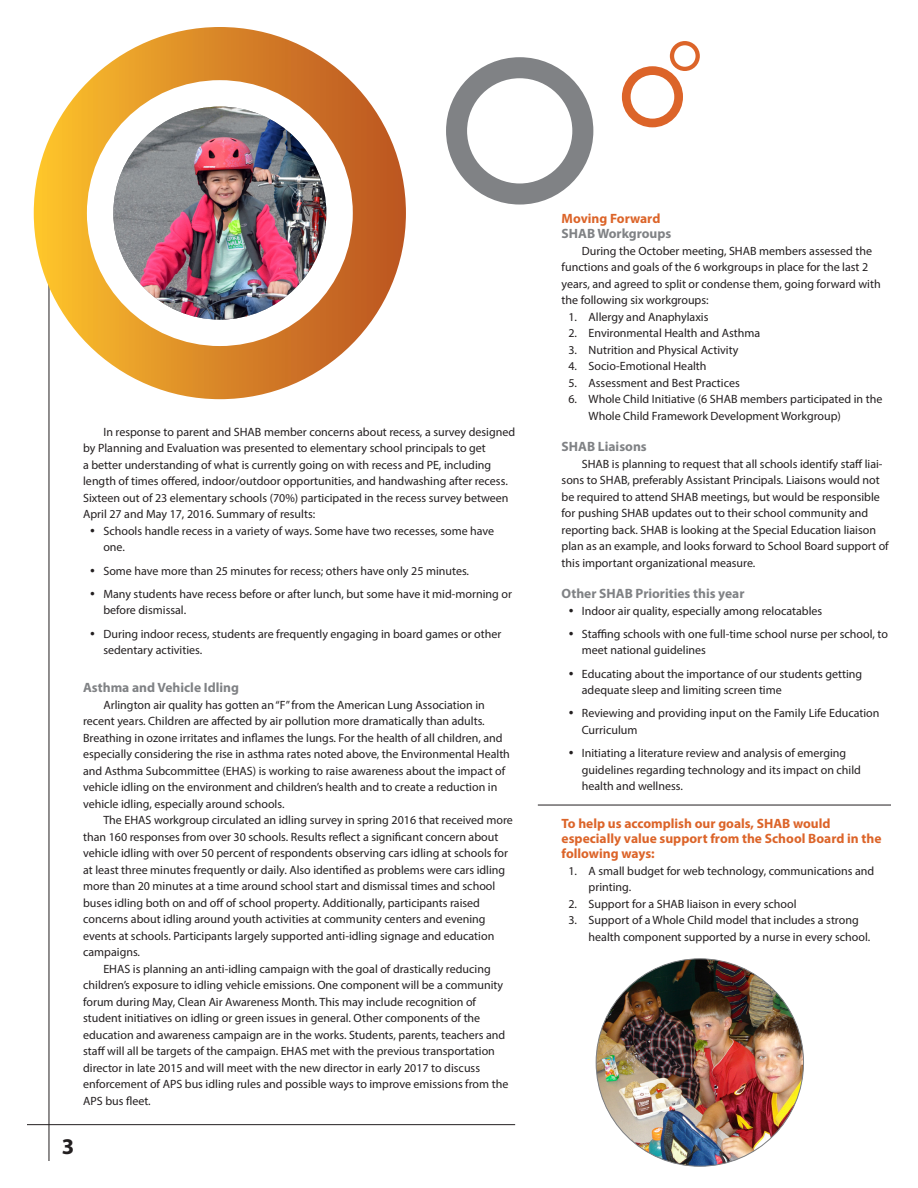
<style>
.page{position:relative;width:918px;height:1188px;background:#fff}
.page>*{position:absolute;margin:0;border:0;box-sizing:border-box;transform-origin:0 0}
.t1{font:700 22.5px "Myriad Pro";color:#231f20}
.color_header{font:700 13.5px/15px "Myriad Pro";color:#dc6429}
.color_header-2{font:700 13.5px "Myriad Pro";color:#808285}
.t2{font:12px/16.5px "Myriad Pro";color:#231f20}
</style>
<div class="page">
<hr style="left:49px;top:157px;width:1px;height:1004px;background:#231f20">
<hr style="left:27px;top:1124px;width:488px;height:1px;background:#231f20">
<svg style="left:622px;top:41px;width:78px;height:86px"></svg>
<svg style="left:446px;top:57px;width:147px;height:148px"></svg>
<img style="left:596px;top:959px;width:208px;height:207px;border-radius:104px">
<svg style="left:34px;top:27px;width:372px;height:372px"></svg>
<img style="left:113px;top:107px;width:213px;height:213px;border-radius:107px">
<hr style="left:538px;top:805px;width:353px;height:1px;background:#231f20">
<p class="t2" style="left:83px;top:423px;width:434px;text-indent:20px">In response to parent and SHAB member concerns about recess, a survey designed by Planning and Evaluation was presented to elementary school principals to get<br>a better understanding of what is currently going on with recess and PE, including length of times offered, indoor/outdoor opportunities, and handwashing after recess.<br>Sixteen out of 23 elementary schools (70%) participated in the recess survey between April 27 and May 17, 2016. Summary of results:</p>
<p class="t2" style="left:103px;top:522px;width:392px">Schools handle recess in a variety of ways. Some have two recesses, some have one.</p>
<p class="t2" style="left:103px;top:562px;width:367px">Some have more than 25 minutes for recess; others have only 25 minutes.</p>
<p class="t2" style="left:103px;top:585px;width:410px">Many students have recess before or after lunch, but some have it mid-morning or before dismissal.</p>
<p class="t2" style="left:103px;top:625px;width:400px">During indoor recess, students are frequently engaging in board games or other sedentary activities.</p>
<p class="color_header-2" style="left:83px;top:679px;width:157px">Asthma and Vehicle Idling</p>
<p class="t2" style="left:83px;top:696px;width:428px;text-indent:20px">Arlington air quality has gotten an “F” from the American Lung Association in recent years. Children are affected by air pollution more dramatically than adults.<br>Breathing in ozone irritates and inflames the lungs. For the health of all children, and especially considering the rise in asthma rates noted above, the Environmental Health and Asthma Subcommittee (EHAS) is working to raise awareness about the impact of vehicle idling on the environment and children’s health and to create a reduction in vehicle idling, especially around schools.</p>
<p class="t2" style="left:83px;top:812px;width:431px;text-indent:20px">The EHAS workgroup circulated an idling survey in spring 2016 that received more than 160 responses from over 30 schools. Results reflect a significant concern about vehicle idling with over 50 percent of respondents observing cars idling at schools for at least three minutes frequently or daily. Also identified as problems were cars idling more than 20 minutes at a time around school start and dismissal times and school buses idling both on and off of school property. Additionally, participants raised concerns about idling around youth activities at community centers and evening events at schools. Participants largely supported anti-idling signage and education campaigns.</p>
<p class="t2" style="left:83px;top:960px;width:427px;text-indent:20px">EHAS is planning an anti-idling campaign with the goal of drastically reducing children’s exposure to idling vehicle emissions. One component will be a community forum during May, Clean Air Awareness Month. This may include recognition of student initiatives on idling or green issues in general. Other components of the education and awareness campaign are in the works. Students, parents, teachers and staff will all be targets of the campaign. EHAS met with the previous transportation director in late 2015 and will meet with the new director in early 2017 to discuss enforcement of APS bus idling rules and possible ways to improve emissions from the APS bus fleet.</p>
<p class="t1" style="left:62px;top:1132px;width:14px">3</p>
<p class="color_header" style="left:562px;top:211px;width:100px">Moving Forward</p>
<p class="color_header-2" style="left:562px;top:225px;width:111px">SHAB Workgroups</p>
<p class="t2" style="left:562px;top:242px;width:321px;text-indent:20px">During the October meeting, SHAB members assessed the functions and goals of the 6 workgroups in place for the last 2 years, and agreed to split or condense them, going forward with the following six workgroups:</p>
<p class="t2" style="left:568px;top:308px;width:142px">1. Allergy and Anaphylaxis</p>
<p class="t2" style="left:568px;top:325px;width:193px">2. Environmental Health and Asthma</p>
<p class="t2" style="left:568px;top:341px;width:172px">3. Nutrition and Physical Activity</p>
<p class="t2" style="left:568px;top:358px;width:140px">4. Socio-Emotional Health</p>
<p class="t2" style="left:568px;top:374px;width:173px">5. Assessment and Best Practices</p>
<p class="t2" style="left:589px;top:391px;width:295px;text-indent:-20px">6. Whole Child Initiative (6 SHAB members participated in the<br>Whole Child Framework Development Workgroup)</p>
<p class="color_header-2" style="left:562px;top:438px;width:87px">SHAB Liaisons</p>
<p class="t2" style="left:562px;top:455px;width:329px;text-indent:20px">SHAB is planning to request that all schools identify staff liai&shy;sons to SHAB, preferably Assistant Principals. Liaisons would not be required to attend SHAB meetings, but would be responsible for pushing SHAB updates out to their school community and reporting back. SHAB is looking at the Special Education liaison plan as an example, and looks forward to School Board support of this important organizational measure.</p>
<p class="color_header-2" style="left:562px;top:585px;width:184px">Other SHAB Priorities this year</p>
<p class="t2" style="left:582px;top:602px;width:242px">Indoor air quality, especially among relocatables</p>
<p class="t2" style="left:582px;top:626px;width:308px">Staffing schools with one full-time school nurse per school, to meet national guidelines</p>
<p class="t2" style="left:582px;top:665px;width:282px">Educating about the importance of our students getting adequate sleep and limiting screen time</p>
<p class="t2" style="left:582px;top:705px;width:299px">Reviewing and providing input on the Family Life Education<br>Curriculum</p>
<p class="t2" style="left:582px;top:745px;width:281px">Initiating a literature review and analysis of emerging guidelines regarding technology and its impact on child health and wellness.</p>
<p class="color_header" style="left:562px;top:816px;width:321px">To help us accomplish our goals, SHAB would especially value support from the School Board in the following ways:</p>
<p class="t2" style="left:589px;top:863px;width:287px;text-indent:-20px">1. A small budget for web technology, communications and printing.</p>
<p class="t2" style="left:568px;top:896px;width:230px">2. Support for a SHAB liaison in every school</p>
<p class="t2" style="left:589px;top:912px;width:283px;text-indent:-20px">3. Support of a Whole Child model that includes a strong health component supported by a nurse in every school.</p>
</div>
